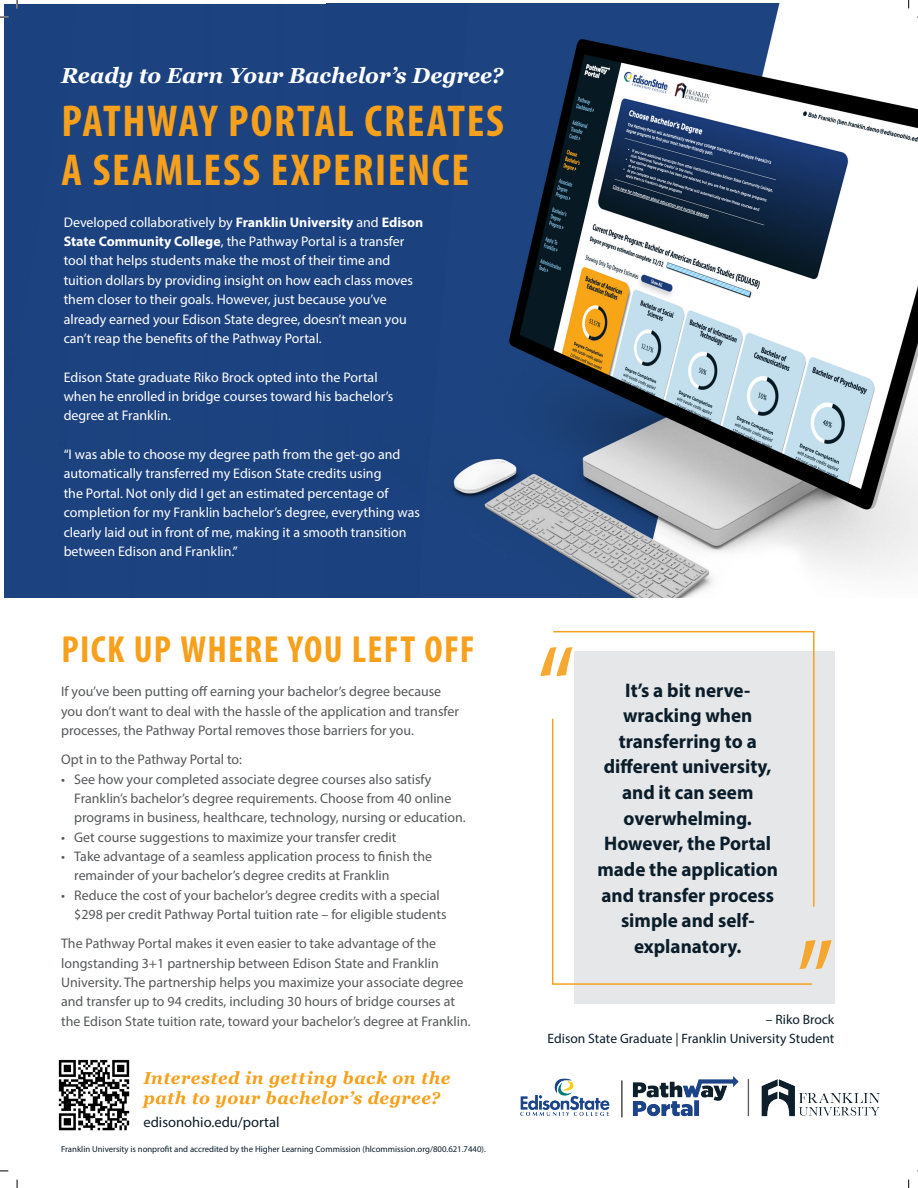
<style>
.page{position:relative;width:918px;height:1188px;background:#fff}
.page>*{position:absolute;margin:0;border:0;box-sizing:border-box;transform-origin:0 0}
.t1{font:700 condensed 44.85px/48px "Myriad Pro";letter-spacing:.035em;color:#f6a01b}
.t2{font:700 condensed 37.95px "Myriad Pro";letter-spacing:.035em;color:#f6a01b}
.t3{font:italic 700 21.75px "Georgia";letter-spacing:-.005em;color:#fff}
.t4{font:700 19.65px/25.7px "Myriad Pro";color:#0a1d2a;text-align:center}
.t5{font:italic 700 17.25px/20.7px "Georgia";letter-spacing:.03em;color:#f6a01b}
.t6{font:14.55px "Myriad Pro";color:#0a1d2a}
.t7{font:13.95px/19.4px "Myriad Pro";color:#57585a}
.t8{font:13.95px/19.4px "Myriad Pro";color:#fff}
.t9{font:13.65px/18.8px "Myriad Pro";color:#0a1d2a;text-align:right}
.t10{font:8.7px "Myriad Pro";color:#0a1d2a}
.s1{font-weight:700}
</style>
<div class="page">
<img style="left:469px;top:4px;width:449px;height:594px">
<div style="left:425px;top:4px;width:44px;height:594px;background:#1d437f"></div>
<div style="left:354px;top:4px;width:71px;height:594px;background:#1b417f"></div>
<div style="left:211px;top:4px;width:60px;height:594px;background:#1c4280"></div>
<div style="left:271px;top:4px;width:83px;height:594px;background:#1c4280"></div>
<div style="left:140px;top:4px;width:71px;height:594px;background:#1c4280"></div>
<div style="left:71px;top:4px;width:69px;height:594px;background:#1c4280"></div>
<div style="left:4px;top:433px;width:67px;height:165px;background:#1c4280"></div>
<div style="left:4px;top:4px;width:72px;height:429px;background:#1b417f"></div>
<img style="left:58px;top:1059px;width:72px;height:72px">
<div style="left:574px;top:651px;width:260px;height:353px;background:#e6e7e9"></div>
<svg style="left:540px;top:647px;width:12px;height:29px"></svg>
<svg style="left:814px;top:940px;width:18px;height:29px"></svg>
<svg style="left:552px;top:908px;width:262px;height:77px"></svg>
<svg style="left:552px;top:630px;width:263px;height:278px"></svg>
<img style="left:521px;top:1076px;width:358px;height:42px">
<svg style="left:0;top:16px;width:8px;height:2px"></svg>
<svg style="left:0;top:1170px;width:8px;height:2px"></svg>
<svg style="left:16px;top:0;width:2px;height:8px"></svg>
<svg style="left:16px;top:1180px;width:2px;height:8px"></svg>
<svg style="left:908px;top:0;width:2px;height:8px"></svg>
<svg style="left:908px;top:1180px;width:2px;height:8px"></svg>
<p class="t3" style="left:61px;top:61px;width:444px">Ready to Earn Your Bachelor’s Degree?</p>
<p class="t1" style="left:62px;top:97px;width:444px">PATHWAY PORTAL CREATES<br>A SEAMLESS EXPERIENCE</p>
<p class="t8" style="left:64px;top:212px;width:361px">Developed collaboratively by <span class="s1">Franklin University</span> and <span class="s1">Edison State Community College</span>, the Pathway Portal is a transfer tool that helps students make the most of their time and tuition dollars by providing insight on how each class moves them closer to their goals. However, just because you’ve already earned your Edison State degree, doesn’t mean you can’t reap the benefits of the Pathway Portal.</p>
<p class="t8" style="left:64px;top:367px;width:331px">Edison State graduate Riko Brock opted into the Portal when he enrolled in bridge courses toward his bachelor’s degree at Franklin.</p>
<p class="t8" style="left:64px;top:445px;width:358px">“I was able to choose my degree path from the get-go and automatically transferred my Edison State credits using<br>the Portal. Not only did I get an estimated percentage of completion for my Franklin bachelor’s degree, everything was clearly laid out in front of me, making it a smooth transition between Edison and Franklin.”</p>
<p class="t2" style="left:62px;top:626px;width:415px">PICK UP WHERE YOU LEFT OFF</p>
<p class="t7" style="left:61px;top:682px;width:399px">If you’ve been putting off earning your bachelor’s degree because you don’t want to deal with the hassle of the application and transfer processes, the Pathway Portal removes those barriers for you.</p>
<p class="t7" style="left:61px;top:750px;width:182px">Opt in to the Pathway Portal to:</p>
<p class="t7" style="left:74px;top:769px;width:393px;text-indent:-13px">• See how your completed associate degree courses also satisfy<br>Franklin’s bachelor’s degree requirements. Choose from 40 online programs in business, healthcare, technology, nursing or education.</p>
<p class="t7" style="left:61px;top:827px;width:337px">• Get course suggestions to maximize your transfer credit</p>
<p class="t7" style="left:74px;top:847px;width:359px;text-indent:-13px">• Take advantage of a seamless application process to finish the remainder of your bachelor’s degree credits at Franklin</p>
<p class="t7" style="left:74px;top:885px;width:374px;text-indent:-13px">• Reduce the cost of your bachelor’s degree credits with a special $298 per credit Pathway Portal tuition rate – for eligible students</p>
<p class="t7" style="left:61px;top:934px;width:411px">The Pathway Portal makes it even easier to take advantage of the longstanding 3+1 partnership between Edison State and Franklin University. The partnership helps you maximize your associate degree and transfer up to 94 credits, including 30 hours of bridge courses at the Edison State tuition rate, toward your bachelor’s degree at Franklin.</p>
<p class="t5" style="left:143px;top:1068px;width:308px">Interested in getting back on the path to your bachelor’s degree?</p>
<p class="t6" style="left:143px;top:1113px;width:138px">edisonohio.edu/portal</p>
<p class="t10" style="left:61px;top:1144px;width:426px">Franklin University is nonprofit and accredited by the Higher Learning Commission (hlcommission.org/800.621.7440).</p>
<p class="t4" style="left:597px;top:677px;width:182px">It’s a bit nerve&shy;wracking when transferring to a different university, and it can seem overwhelming.<br>However, the Portal made the application and transfer process simple and self&shy;explanatory.</p>
<p class="t9" style="left:548px;top:1010px;width:288px">– Riko Brock<br>Edison State Graduate | Franklin University Student</p>
</div>
